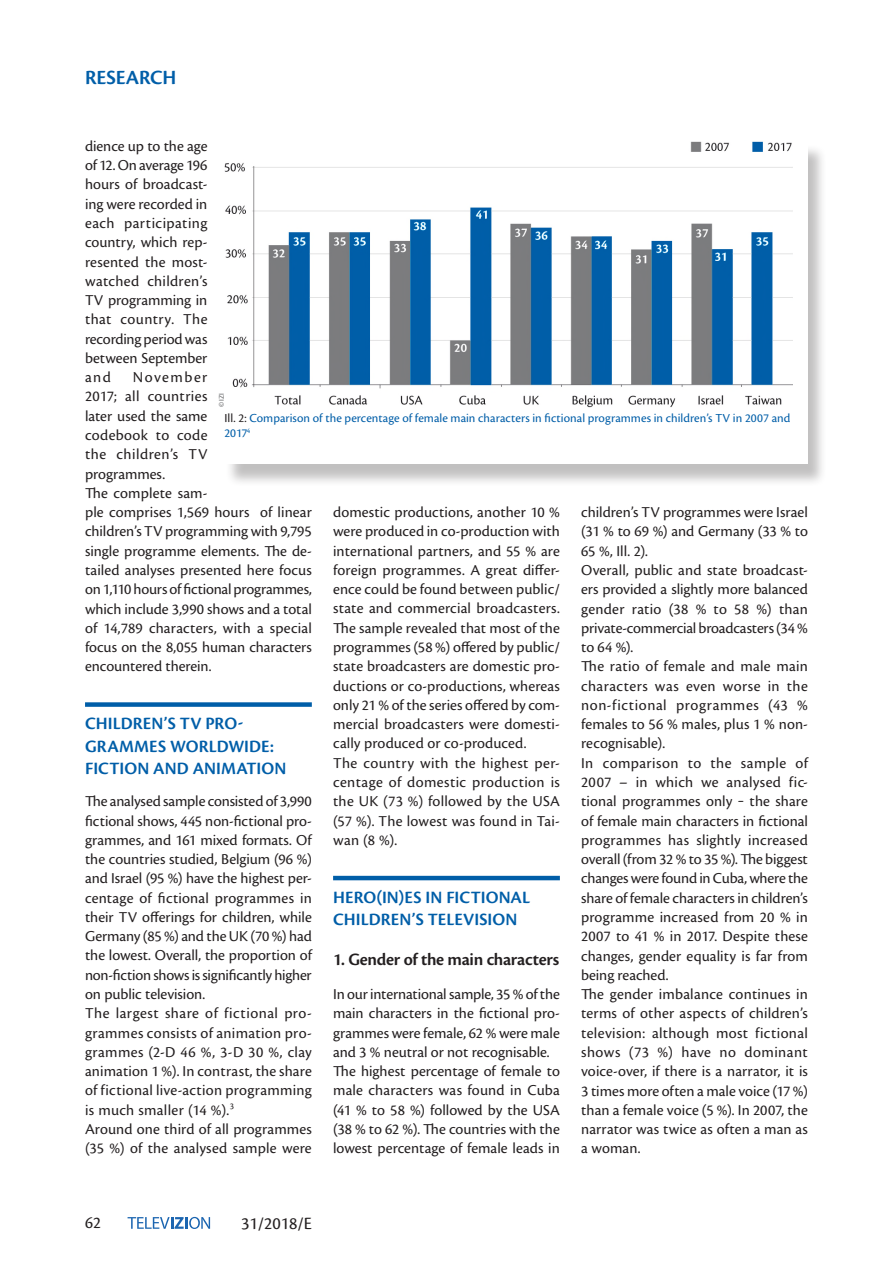
<style>
.page{position:relative;width:893px;height:1263px;background:#fff}
.page>*{position:absolute;margin:0;border:0;box-sizing:border-box;transform-origin:0 0}
.t1{font:600 21px "Cronos Pro";letter-spacing:-.005em;color:#005ea8}
.t2{font:600 18px/22.5px "Cronos Pro";letter-spacing:.005em;color:#005ea8}
.t3{font:600 18px "Cronos Pro";letter-spacing:-.015em;color:#231f20}
.t4{font:18px "Cronos Pro";color:#231f20}
.t5{font:17.25px "Cronos Pro";color:#231f20}
.t6{font:15.75px/19.4px "Cronos Pro";letter-spacing:.005em;color:#231f20}
.t7{font:12.75px/15.3px "Cronos Pro";letter-spacing:.005em;color:#005ea8}
.t8{font:7.5px "Cronos Pro";color:#58595b}
.s1{color:#231f20}
</style>
<div class="page">
<svg style="left:128px;top:1217px;width:82px;height:12px"></svg>
<div style="left:225px;top:145px;width:602px;height:342px;background:#231f20;opacity:.28"></div>
<div style="left:224px;top:140px;width:584px;height:324px;background:#fff"></div>
<div style="left:85px;top:702px;width:227px;height:5px;background:#005ea8"></div>
<hr style="left:333px;top:876px;width:227px;height:4px;background:#005ea8">
<img style="left:224px;top:141px;width:568px;height:266px">
<h1 class="t1" style="left:85px;top:65px;width:93px">RESEARCH</h1>
<p class="t6" style="left:85px;top:136px;width:124px;text-align:justify">dience up to the age of 12. On average 196 hours of broadcast&shy;ing were recorded in each participating country, which rep&shy;resented the most&shy;watched children’s TV programming in that country. The recording period was between September and</p>
<p class="t6" style="left:85px;top:368px;width:228px;text-indent:48px">November<br>2017; all countries<br>later used the same<br>codebook to code<br>the children’s TV<br>programmes.<br>The complete sam-<br>ple comprises 1,569 hours of linear children’s TV programming with 9,795 single programme elements. The de&shy;tailed analyses presented here focus on 1,110 hours of fictional programmes, which include 3,990 shows and a total of 14,789 characters, with a special focus on the 8,055 human characters encountered therein.</p>
<p class="t8" style="left:217px;top:407px;width:16px;rotate:-90deg">© IZI</p>
<p class="t7" style="left:224px;top:410px;width:567px"><span class="s1">Ill. 2:</span> Comparison of the percentage of female main characters in fictional programmes in children’s TV in 2007 and<br>2017<sup>4</sup></p>
<p class="t6" style="left:333px;top:503px;width:228px">domestic productions, another 10 % were produced in co-production with international partners, and 55 % are foreign programmes. A great differ&shy;ence could be found between public/ state and commercial broadcasters.<br>The sample revealed that most of the programmes (58 %) offered by public/ state broadcasters are domestic pro&shy;ductions or co-productions, whereas only 21 % of the series offered by com&shy;mercial broadcasters were domesti&shy;cally produced or co-produced.<br>The country with the highest per&shy;centage of domestic production is the UK (73 %) followed by the USA (57 %). The lowest was found in Tai&shy;wan (8 %).</p>
<p class="t6" style="left:581px;top:503px;width:228px">children’s TV programmes were Israel (31 % to 69 %) and Germany (33 % to<br>65 %, Ill. 2).<br>Overall, public and state broadcast&shy;ers provided a slightly more balanced gender ratio (38 % to 58 %) than private-commercial broadcasters (34 % to 64 %).<br>The ratio of female and male main characters was even worse in the non-fictional programmes (43 % females to 56 % males, plus 1 % non&shy;recognisable).<br>In comparison to the sample of<br>2007 – in which we analysed fic&shy;tional programmes only ‒ the share of female main characters in fictional programmes has slightly increased overall (from 32 % to 35 %). The biggest changes were found in Cuba, where the share of female characters in children’s programme increased from 20 % in<br>2007 to 41 % in 2017. Despite these changes, gender equality is far from being reached.<br>The gender imbalance continues in terms of other aspects of children’s television: although most fictional shows (73 %) have no dominant voice-over, if there is a narrator, it is<br>3 times more often a male voice (17 %) than a female voice (5 %). In 2007, the narrator was twice as often a man as a woman.</p>
<p class="t2" style="left:85px;top:712px;width:203px">CHILDREN’S TV PRO-<br>GRAMMES WORLDWIDE:<br>FICTION AND ANIMATION</p>
<p class="t6" style="left:85px;top:792px;width:228px">The analysed sample consisted of 3,990 fictional shows, 445 non-fictional pro&shy;grammes, and 161 mixed formats. Of the countries studied, Belgium (96 %) and Israel (95 %) have the highest per&shy;centage of fictional programmes in their TV offerings for children, while Germany (85 %) and the UK (70 %) had the lowest. Overall, the proportion of non-fiction shows is significantly higher on public television.<br>The largest share of fictional pro&shy;grammes consists of animation pro&shy;grammes (2-D 46 %, 3-D 30 %, clay animation 1 %). In contrast, the share of fictional live-action programming is much smaller (14 %).<sup>3<br></sup>Around one third of all programmes (35 %) of the analysed sample were</p>
<p class="t2" style="left:333px;top:886px;width:198px">HERO(IN)ES IN FICTIONAL<br>CHILDREN’S TELEVISION</p>
<p class="t3" style="left:333px;top:949px;width:228px">1. Gender of the main characters</p>
<p class="t6" style="left:333px;top:984px;width:228px">In our international sample, 35 % of the main characters in the fictional pro&shy;grammes were female, 62 % were male and 3 % neutral or not recognisable.<br>The highest percentage of female to male characters was found in Cuba (41 % to 58 %) followed by the USA (38 % to 62 %). The countries with the lowest percentage of female leads in</p>
<p class="t5" style="left:85px;top:1213px;width:17px">62</p>
<p class="t4" style="left:241px;top:1213px;width:72px">31/2018/E</p>
</div>
